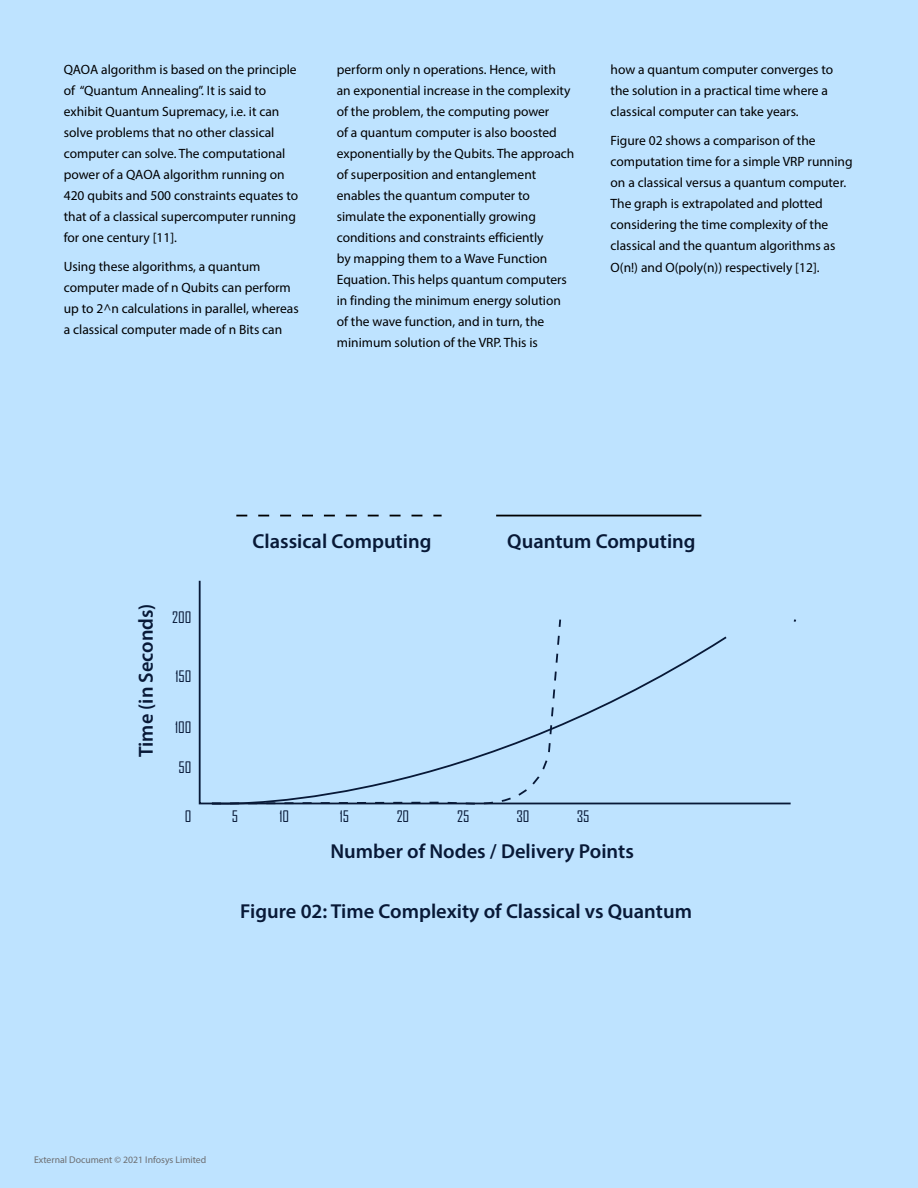
<style>
.page{position:relative;width:918px;height:1188px;background:#bee3ff}
.page>*{position:absolute;margin:0;border:0;box-sizing:border-box;transform-origin:0 0}
.t1{font:600 20.4px "Myriad Pro";color:#081937}
.t2{font:600 20.25px "Myriad Pro";color:#081937}
.t3{font:15.15px "Agency FB";color:#081937}
.t4{font:13.5px/21px "Myriad Pro";color:#000}
.t5{font:9.75px "Myriad Pro";color:#6d6e71}
</style>
<div class="page">
<svg style="left:198px;top:580px;width:593px;height:225px"></svg>
<svg style="left:210px;top:618px;width:352px;height:17px"></svg>
<svg style="left:210px;top:635px;width:519px;height:170px"></svg>
<svg style="left:236px;top:515px;width:206px;height:1px"></svg>
<hr style="left:496px;top:515px;width:205px;height:1px;background:#000">
<p class="t4" style="left:64px;top:59px;width:236px">QAOA algorithm is based on the principle of “Quantum Annealing”. It is said to exhibit Quantum Supremacy, i.e. it can solve problems that no other classical computer can solve. The computational power of a QAOA algorithm running on 420 qubits and 500 constraints equates to that of a classical supercomputer running for one century [11].</p>
<p class="t4" style="left:64px;top:256px;width:237px">Using these algorithms, a quantum computer made of n Qubits can perform up to 2^n calculations in parallel, whereas a classical computer made of n Bits can</p>
<p class="t4" style="left:337px;top:59px;width:239px">perform only n operations. Hence, with<br>an exponential increase in the complexity of the problem, the computing power<br>of a quantum computer is also boosted exponentially by the Qubits. The approach of superposition and entanglement enables the quantum computer to simulate the exponentially growing conditions and constraints efficiently<br>by mapping them to a Wave Function Equation. This helps quantum computers in finding the minimum energy solution of the wave function, and in turn, the minimum solution of the VRP. This is</p>
<p class="t4" style="left:611px;top:59px;width:224px">how a quantum computer converges to the solution in a practical time where a classical computer can take years.</p>
<p class="t4" style="left:611px;top:130px;width:244px">Figure 02 shows a comparison of the computation time for a simple VRP running on a classical versus a quantum computer.<br>The graph is extrapolated and plotted considering the time complexity of the classical and the quantum algorithms as O(n!) and O(poly(n)) respectively [12].</p>
<h2 class="t2" style="left:253px;top:529px;width:180px">Classical Computing</h2>
<h2 class="t2" style="left:507px;top:529px;width:190px">Quantum Computing</h2>
<h1 class="t1" style="left:133px;top:757px;width:155px;rotate:-90deg">Time (in Seconds)</h1>
<p class="t3" style="left:172px;top:608px;width:21px">200</p>
<p class="t3" style="left:175px;top:667px;width:18px">150</p>
<p class="t3" style="left:175px;top:718px;width:18px">100</p>
<p class="t3" style="left:178px;top:758px;width:14px">50</p>
<p class="t3" style="left:185px;top:807px;width:8px">0</p>
<p class="t3" style="left:232px;top:807px;width:8px">5</p>
<p class="t3" style="left:279px;top:807px;width:11px">10</p>
<p class="t3" style="left:340px;top:807px;width:11px">15</p>
<p class="t3" style="left:397px;top:807px;width:14px">20</p>
<p class="t3" style="left:457px;top:807px;width:14px">25</p>
<p class="t3" style="left:516px;top:807px;width:15px">30</p>
<p class="t3" style="left:577px;top:807px;width:14px">35</p>
<h2 class="t2" style="left:330px;top:838px;width:305px">Number of Nodes / Delivery Points</h2>
<h2 class="t2" style="left:240px;top:899px;width:453px">Figure 02: Time Complexity of Classical vs Quantum</h2>
<p class="t5" style="left:34px;top:1154px;width:174px">External Document © 2021 Infosys Limited</p>
</div>
